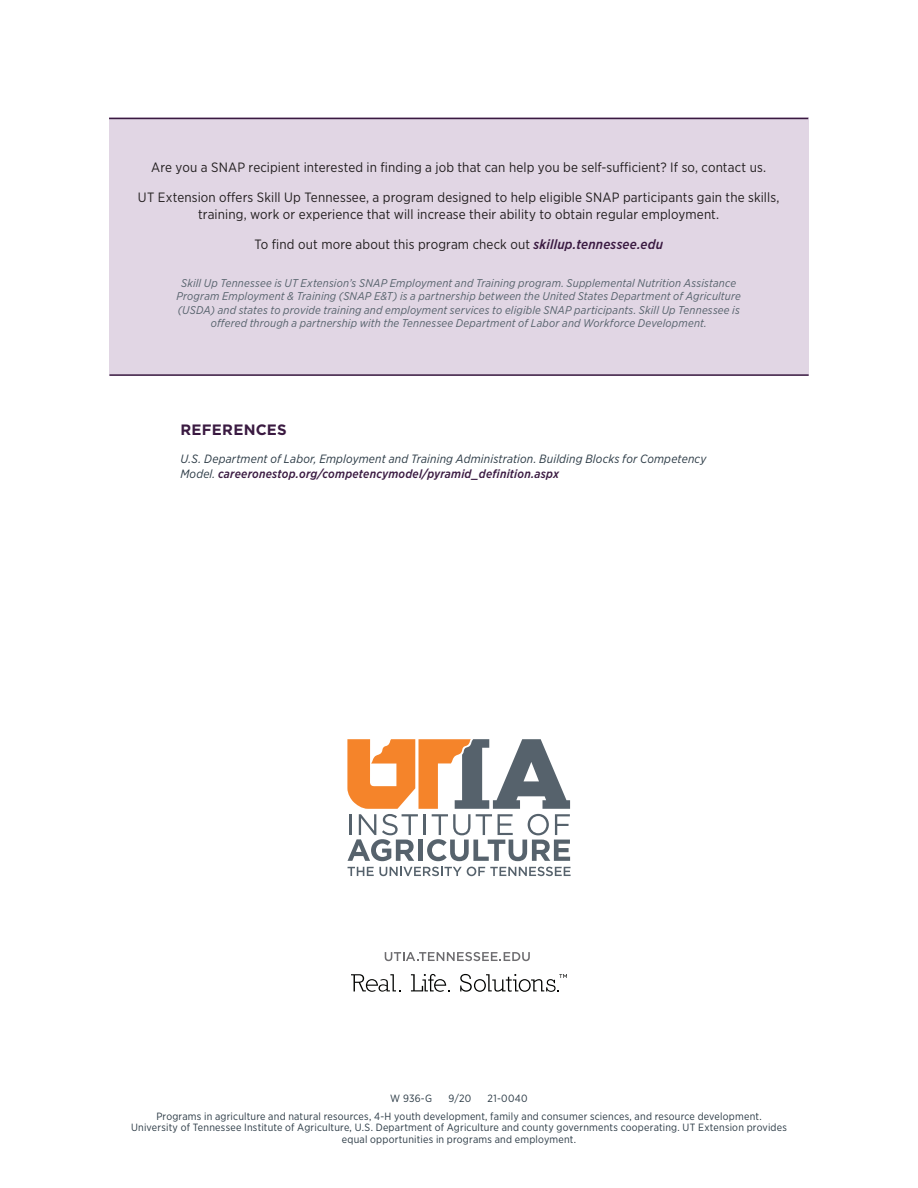
<style>
.page{position:relative;width:918px;height:1188px;background:#fff}
.page>*{position:absolute;margin:0;border:0;box-sizing:border-box;transform-origin:0 0}
.t1{font:700 15px "Gotham";letter-spacing:.02em;color:#3a1a41}
.Body_Text{font:13.5px/16.5px "Gotham Narrow";letter-spacing:.01em;color:#231f20;text-align:center}
.tables_body{font:italic 12px/14.4px "Gotham Narrow";letter-spacing:.015em;color:#2b3a45}
.Body_Text-2{font:italic 11.25px/13.5px "Gotham Narrow";letter-spacing:.015em;color:#56626c;text-align:center}
.PAN___EEO{font:10.5px/11.4px "Gotham Narrow";letter-spacing:.02em;color:#2b3a45;text-align:center}
.s1{font-weight:500;font-style:italic;color:#3a1a41}
.s2{font-weight:500;color:#3a1a41}
</style>
<div class="page">
<div style="left:109px;top:118px;width:700px;height:258px;background:#e1d6e4"></div>
<svg style="left:347px;top:739px;width:223px;height:122px"></svg>
<svg style="left:348px;top:867px;width:223px;height:9px"></svg>
<svg style="left:385px;top:952px;width:145px;height:9px"></svg>
<svg style="left:351px;top:974px;width:49px;height:18px"></svg>
<svg style="left:411px;top:974px;width:38px;height:18px"></svg>
<svg style="left:460px;top:974px;width:107px;height:18px"></svg>
<hr style="left:109px;top:118px;width:699px;height:1px;background:#3a1a41">
<hr style="left:109px;top:374px;width:700px;height:2px;background:#3a1a41">
<p class="Body_Text" style="left:151px;top:159px;width:616px">Are you a SNAP recipient interested in finding a job that can help you be self-sufficient? If so, contact us.</p>
<p class="Body_Text" style="left:138px;top:189px;width:643px">UT Extension offers Skill Up Tennessee, a program designed to help eligible SNAP participants gain the skills, training, work or experience that will increase their ability to obtain regular employment.</p>
<p class="Body_Text" style="left:254px;top:236px;width:410px">To find out more about this program check out <span class="s1">skillup.tennessee.edu</span></p>
<p class="Body_Text-2" style="left:177px;top:276px;width:566px">Skill Up Tennessee is UT Extension’s SNAP Employment and Training program. Supplemental Nutrition Assistance Program Employment &amp; Training (SNAP E&amp;T) is a partnership between the United States Department of Agriculture (USDA) and states to provide training and employment services to eligible SNAP participants. Skill Up Tennessee is offered through a partnership with the Tennessee Department of Labor and Workforce Development.</p>
<p class="t1" style="left:180px;top:420px;width:108px">REFERENCES</p>
<p class="tables_body" style="left:180px;top:452px;width:528px">U.S. Department of Labor, Employment and Training Administration. Building Blocks for Competency<br>Model. <span class="s2">careeronestop.org/competencymodel/pyramid_definition.aspx</span></p>
<p class="PAN___EEO" style="left:390px;top:1092px;width:43px">W 936-G</p>
<p class="PAN___EEO" style="left:449px;top:1092px;width:24px">9/20</p>
<p class="PAN___EEO" style="left:488px;top:1092px;width:42px">21-0040</p>
<p class="PAN___EEO" style="left:131px;top:1110px;width:657px">Programs in agriculture and natural resources, 4-H youth development, family and consumer sciences, and resource development.<br>University of Tennessee Institute of Agriculture, U.S. Department of Agriculture and county governments cooperating. UT Extension provides equal opportunities in programs and employment.</p>
</div>
